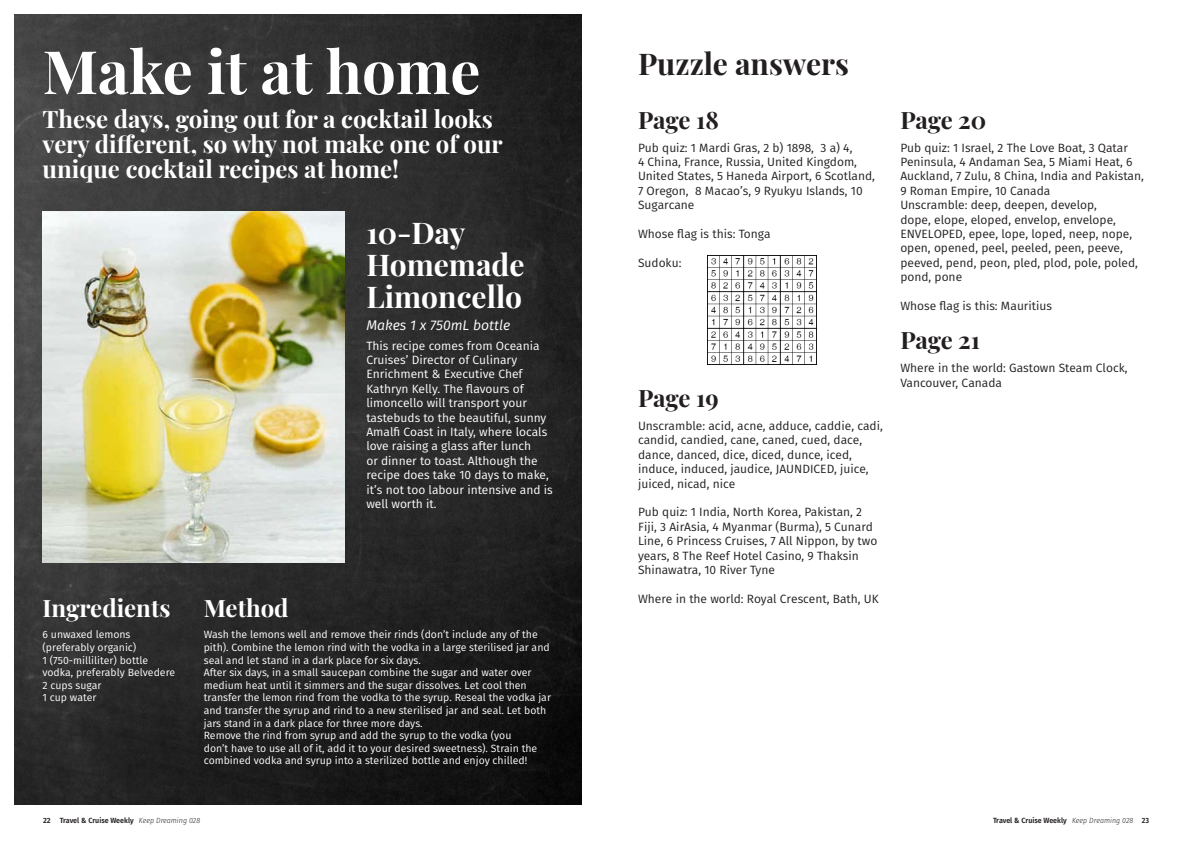
<style>
.page{position:relative;width:1191px;height:842px;background:#fff}
.page>*{position:absolute;margin:0;border:0;box-sizing:border-box;transform-origin:0 0}
.TCW_title{font:700 60px "Playfair Display";color:#fff}
.TCW_headline{font:700 30px/32px "Playfair Display";color:#fff}
.TCW_headline-2{font:700 30px "Playfair Display";color:#231f20}
.TCW_mini_head{font:700 24px/25px "Playfair Display";color:#fff}
.TCW_mini_head-2{font:700 24px "Playfair Display";letter-spacing:-.005em;color:#231f20}
.TCW_precede{font:italic 14px "Fira Sans";color:#fff}
.TCW_body{font:12px/14.4px "Fira Sans";color:#231f20}
.TCW_body-2{font:12px/14.4px "Fira Sans";color:#fff}
.TCW_body-3{font:10.5px/12.6px "Fira Sans";color:#fff}
.t1{font:600 7.5px "Fira Sans";color:#231f20}
.t2{font:600 7.5px "Fira Sans";color:#231f20;scale:.95 1}
.s1{font-weight:300;font-style:italic}
</style>
<div class="page">
<img style="left:14px;top:15px;width:567px;height:789px">
<img style="left:43px;top:211px;width:301px;height:352px">
<img style="left:707px;top:255px;width:109px;height:109px">
<p class="TCW_title" style="left:43px;top:24px;width:439px">Make it at home</p>
<p class="TCW_mini_head" style="left:43px;top:104px;width:462px">These days, going out for a cocktail looks very different, so why not make one of our unique cocktail recipes at home!</p>
<p class="TCW_headline" style="left:366px;top:214px;width:160px">10-Day<br>Homemade<br>Limoncello</p>
<p class="TCW_precede" style="left:366px;top:314px;width:145px">Makes 1 x 750mL bottle</p>
<p class="TCW_body-2" style="left:366px;top:338px;width:188px">This recipe comes from Oceania<br>Cruises’ Director of Culinary<br>Enrichment &amp; Executive Chef<br>Kathryn Kelly. The flavours of limoncello will transport your tastebuds to the beautiful, sunny<br>Amalfi Coast in Italy, where locals love raising a glass after lunch<br>or dinner to toast. Although the recipe does take 10 days to make, it’s not too labour intensive and is well worth it.</p>
<p class="TCW_mini_head" style="left:43px;top:594px;width:129px">Ingredients</p>
<p class="TCW_body-3" style="left:43px;top:628px;width:95px">6 unwaxed lemons (preferably organic)</p>
<p class="TCW_body-3" style="left:43px;top:653px;width:134px">1 (750-milliliter) bottle vodka, preferably Belvedere</p>
<p class="TCW_body-3" style="left:43px;top:678px;width:61px">2 cups sugar</p>
<p class="TCW_body-3" style="left:43px;top:691px;width:56px">1 cup water</p>
<p class="TCW_mini_head" style="left:204px;top:594px;width:86px">Method</p>
<p class="TCW_body-3" style="left:204px;top:628px;width:347px">Wash the lemons well and remove their rinds (don’t include any of the pith). Combine the lemon rind with the vodka in a large sterilised jar and seal and let stand in a dark place for six days.</p>
<p class="TCW_body-3" style="left:204px;top:666px;width:349px">After six days, in a small saucepan combine the sugar and water over medium heat until it simmers and the sugar dissolves. Let cool then transfer the lemon rind from the vodka to the syrup. Reseal the vodka jar and transfer the syrup and rind to a new sterilised jar and seal. Let both jars stand in a dark place for three more days.</p>
<p class="TCW_body-3" style="left:204px;top:729px;width:335px">Remove the rind from syrup and add the syrup to the vodka (you don’t have to use all of it, add it to your desired sweetness). Strain the combined vodka and syrup into a sterilized bottle and enjoy chilled!</p>
<p class="TCW_headline-2" style="left:638px;top:40px;width:212px">Puzzle answers</p>
<p class="TCW_mini_head-2" style="left:638px;top:101px;width:82px">Page 18</p>
<p class="TCW_body" style="left:638px;top:140px;width:238px">Pub quiz: 1 Mardi Gras, 2 b) 1898, 3 a) 4,<br>4 China, France, Russia, United Kingdom, United States, 5 Haneda Airport, 6 Scotland, 7 Oregon, 8 Macao’s, 9 Ryukyu Islands, 10<br>Sugarcane</p>
<p class="TCW_body" style="left:638px;top:226px;width:134px">Whose flag is this: Tonga</p>
<p class="TCW_body" style="left:638px;top:255px;width:45px">Sudoku:</p>
<p class="TCW_mini_head-2" style="left:638px;top:379px;width:82px">Page 19</p>
<p class="TCW_body" style="left:638px;top:418px;width:246px">Unscramble: acid, acne, adduce, caddie, cadi, candid, candied, cane, caned, cued, dace, dance, danced, dice, diced, dunce, iced, induce, induced, jaudice, JAUNDICED, juice, juiced, nicad, nice</p>
<p class="TCW_body" style="left:638px;top:505px;width:241px">Pub quiz: 1 India, North Korea, Pakistan, 2<br>Fiji, 3 AirAsia, 4 Myanmar (Burma), 5 Cunard Line, 6 Princess Cruises, 7 All Nippon, by two years, 8 The Reef Hotel Casino, 9 Thaksin Shinawatra, 10 River Tyne</p>
<p class="TCW_body" style="left:638px;top:591px;width:242px">Where in the world: Royal Crescent, Bath, UK</p>
<p class="TCW_mini_head-2" style="left:900px;top:101px;width:87px">Page 20</p>
<p class="TCW_body" style="left:900px;top:140px;width:245px">Pub quiz: 1 Israel, 2 The Love Boat, 3 Qatar Peninsula, 4 Andaman Sea, 5 Miami Heat, 6<br>Auckland, 7 Zulu, 8 China, India and Pakistan, 9 Roman Empire, 10 Canada</p>
<p class="TCW_body" style="left:900px;top:198px;width:239px">Unscramble: deep, deepen, develop,<br>dope, elope, eloped, envelop, envelope, ENVELOPED, epee, lope, loped, neep, nope, open, opened, peel, peeled, peen, peeve, peeved, pend, peon, pled, plod, pole, poled, pond, pone</p>
<p class="TCW_body" style="left:900px;top:298px;width:153px">Whose flag is this: Mauritius</p>
<p class="TCW_mini_head-2" style="left:900px;top:321px;width:81px">Page 21</p>
<p class="TCW_body" style="left:900px;top:361px;width:229px">Where in the world: Gastown Steam Clock,<br>Vancouver, Canada</p>
<p class="t1" style="left:43px;top:814px;width:158px">22 Travel &amp; Cruise Weekly <span class="s1">Keep Dreaming 028</span></p>
<p class="t2" style="left:993px;top:814px;width:166px">Travel &amp; Cruise Weekly <span class="s1">Keep Dreaming 028</span> 23</p>
</div>
